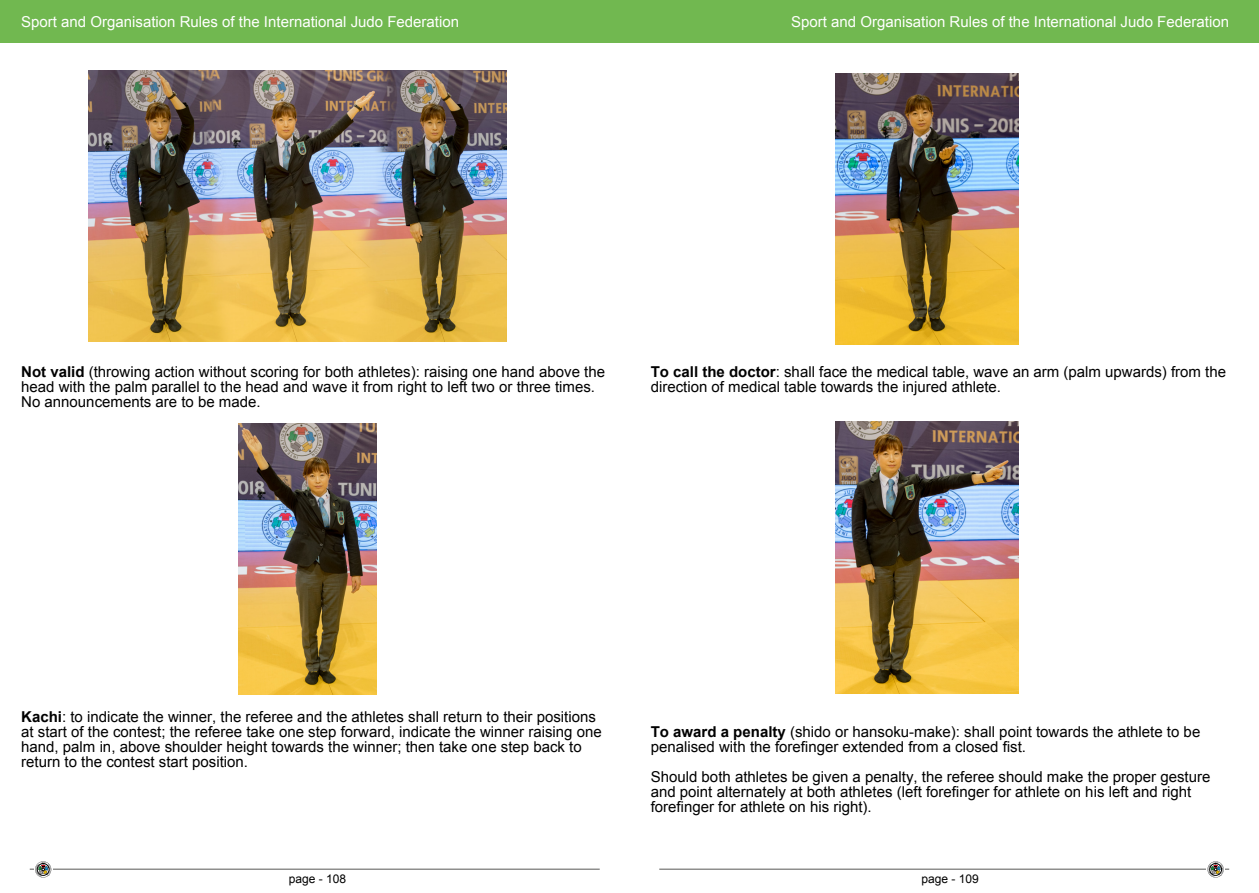
<style>
.page{position:relative;width:1259px;height:893px;background:#fff}
.page>*{position:absolute;margin:0;border:0;box-sizing:border-box;transform-origin:0 0}
.Body_Text{font:15px/15px "Arial";color:#000}
.t1{font:15px "Arial";color:#fff}
.t2{font:12px "Arial";color:#000}
.s1{font-weight:700}
</style>
<div class="page">
<div style="left:0;top:0;width:1259px;height:43px;background:#71b850"></div>
<hr style="left:30px;top:869px;width:570px;height:1px;background:#575756">
<hr style="left:659px;top:869px;width:570px;height:1px;background:#575756">
<svg style="left:35px;top:861px;width:16px;height:16px"></svg>
<svg style="left:1206px;top:866px;width:19px;height:12px"></svg>
<svg style="left:1207px;top:861px;width:16px;height:16px"></svg>
<img style="left:89px;top:70px;width:418px;height:271px">
<img style="left:238px;top:423px;width:138px;height:271px">
<img style="left:836px;top:74px;width:182px;height:271px">
<img style="left:836px;top:422px;width:182px;height:271px">
<p class="t1" style="left:21px;top:12px;width:439px">Sport and Organisation Rules of the International Judo Federation</p>
<p class="t1" style="left:791px;top:12px;width:439px">Sport and Organisation Rules of the International Judo Federation</p>
<p class="Body_Text" style="left:21px;top:364px;width:585px"><span class="s1">Not valid</span> (throwing action without scoring for both athletes): raising one hand above the head with the palm parallel to the head and wave it from right to left two or three times.<br>No announcements are to be made.</p>
<p class="Body_Text" style="left:651px;top:364px;width:577px"><span class="s1">To call the doctor</span>: shall face the medical table, wave an arm (palm upwards) from the direction of medical table towards the injured athlete.</p>
<p class="Body_Text" style="left:21px;top:709px;width:582px"><span class="s1">Kachi</span>: to indicate the winner, the referee and the athletes shall return to their positions at start of the contest; the referee take one step forward, indicate the winner raising one hand, palm in, above shoulder height towards the winner; then take one step back to return to the contest start position.</p>
<p class="Body_Text" style="left:651px;top:724px;width:551px"><span class="s1">To award a penalty</span> (shido or hansoku-make): shall point towards the athlete to be penalised with the forefinger extended from a closed fist.</p>
<p class="Body_Text" style="left:651px;top:769px;width:561px">Should both athletes be given a penalty, the referee should make the proper gesture and point alternately at both athletes (left forefinger for athlete on his left and right forefinger for athlete on his right).</p>
<p class="t2" style="left:289px;top:870px;width:59px">page - 108</p>
<p class="t2" style="left:921px;top:870px;width:59px">page - 109</p>
</div>
